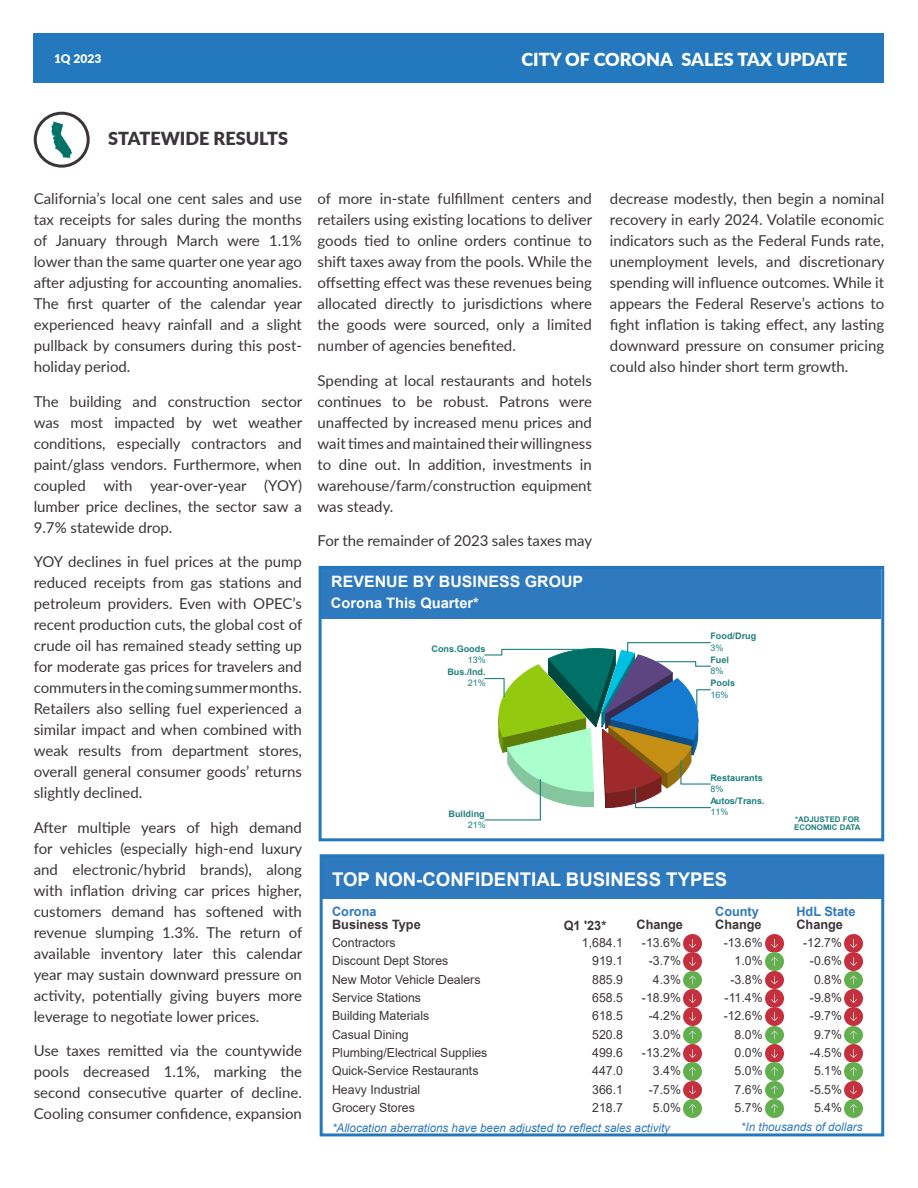
<style>
.page{position:relative;width:918px;height:1188px;background:#fff}
.page>*{position:absolute;margin:0;border:0;box-sizing:border-box;transform-origin:0 0}
.t1{font:700 18.9px "Arial";color:#fff}
.t2{font:900 18px "Lato";color:#fff}
.Story_Heading{font:900 18px "Lato";color:#3b343a}
.t3{font:700 15.75px "Arial";color:#fff}
.t4{font:15px/21px "Lato";color:#3b343a;text-align:justify}
.t5{font:700 14.4px "Arial";color:#fff}
.t6{font:700 12.9px/13.8px "Arial";color:#3c353a}
.t7{font:700 12.9px "Arial";color:#2f79bd}
.t8{font:12.45px "Arial";color:#3c353a}
.t9{font:900 12px "Lato";color:#fff}
.t10{font:italic 11.85px "Arial";color:#2f79bd}
.t11{font:700 9px "Arial";color:#208080}
.t12{font:9px "Arial";color:#208080}
.t13{font:700 7.8px/7.8px "Arial";color:#208080}
.s1{color:#2f79bd}
</style>
<div class="page">
<div style="left:322px;top:857px;width:561px;height:42px;background:#2f79be"></div>
<img style="left:683px;top:935px;width:19px;height:182px">
<img style="left:766px;top:935px;width:18px;height:182px">
<img style="left:844px;top:935px;width:18px;height:182px">
<div style="left:322px;top:568px;width:559px;height:51px;background:#2f79be"></div>
<svg style="left:484px;top:642px;width:227px;height:179px"></svg>
<div style="left:319px;top:566px;width:565px;height:275px;border:3px solid #2479be"></div>
<div style="left:34px;top:34px;width:850px;height:49px;background:#2479be"></div>
<div style="left:320px;top:854px;width:564px;height:282px;border:3px solid #2479be"></div>
<div style="left:34px;top:112px;width:56px;height:56px;border:3px solid #3b343a;border-radius:50%"></div>
<svg style="left:51px;top:121px;width:21px;height:37px"></svg>
<p class="t9" style="left:54px;top:50px;width:49px">1Q 2023</p>
<p class="t2" style="left:521px;top:46px;width:153px">CITY OF CORONA</p>
<p class="t2" style="left:682px;top:46px;width:167px">SALES TAX UPDATE</p>
<p class="Story_Heading" style="left:108px;top:125px;width:181px">STATEWIDE RESULTS</p>
<p class="t4" style="left:34px;top:188px;width:270px">California’s local one cent sales and use tax receipts for sales during the months of January through March were 1.1% lower than the same quarter one year ago after adjusting for accounting anomalies.<br>The first quarter of the calendar year experienced heavy rainfall and a slight pullback by consumers during this post&shy;holiday period.</p>
<p class="t4" style="left:34px;top:390px;width:270px">The building and construction sector was most impacted by wet weather conditions, especially contractors and paint/glass vendors. Furthermore, when coupled with year-over-year (YOY) lumber price declines, the sector saw a 9.7% statewide drop.</p>
<p class="t4" style="left:34px;top:551px;width:270px">YOY declines in fuel prices at the pump reduced receipts from gas stations and petroleum providers. Even with OPEC’s recent production cuts, the global cost of crude oil has remained steady setting up for moderate gas prices for travelers and commuters in the coming summer months.<br>Retailers also selling fuel experienced a similar impact and when combined with weak results from department stores, overall general consumer goods’ returns slightly declined.</p>
<p class="t4" style="left:34px;top:816px;width:270px">After multiple years of high demand for vehicles (especially high-end luxury and electronic/hybrid brands), along with inflation driving car prices higher, customers demand has softened with revenue slumping 1.3%. The return of available inventory later this calendar year may sustain downward pressure on activity, potentially giving buyers more leverage to negotiate lower prices.</p>
<p class="t4" style="left:34px;top:1040px;width:270px">Use taxes remitted via the countywide pools decreased 1.1%, marking the second consecutive quarter of decline.<br>Cooling consumer confidence, expansion</p>
<p class="t4" style="left:318px;top:188px;width:276px">of more in-state fulfillment centers and retailers using existing locations to deliver goods tied to online orders continue to shift taxes away from the pools. While the offsetting effect was these revenues being allocated directly to jurisdictions where the goods were sourced, only a limited number of agencies benefited.</p>
<p class="t4" style="left:318px;top:369px;width:276px">Spending at local restaurants and hotels continues to be robust. Patrons were unaffected by increased menu prices and wait times and maintained their willingness to dine out. In addition, investments in warehouse/farm/construction equipment was steady.</p>
<p class="t4" style="left:318px;top:530px;width:276px">For the remainder of 2023 sales taxes may</p>
<p class="t3" style="left:331px;top:570px;width:253px">REVENUE BY BUSINESS GROUP</p>
<p class="t5" style="left:331px;top:593px;width:150px">Corona This Quarter*</p>
<p class="t11" style="left:432px;top:642px;width:55px">Cons.Goods</p>
<p class="t12" style="left:468px;top:653px;width:20px">13%</p>
<p class="t11" style="left:447px;top:666px;width:40px">Bus./Ind.</p>
<p class="t12" style="left:468px;top:677px;width:20px">21%</p>
<p class="t4" style="left:610px;top:188px;width:276px">decrease modestly, then begin a nominal recovery in early 2024. Volatile economic indicators such as the Federal Funds rate, unemployment levels, and discretionary spending will influence outcomes. While it appears the Federal Reserve’s actions to fight inflation is taking effect, any lasting downward pressure on consumer pricing could also hinder short term growth.</p>
<p class="t11" style="left:710px;top:630px;width:47px">Food/Drug</p>
<p class="t12" style="left:710px;top:665px;width:15px">8%</p>
<p class="t12" style="left:710px;top:641px;width:15px">3%</p>
<p class="t11" style="left:710px;top:653px;width:20px">Fuel</p>
<p class="t12" style="left:710px;top:688px;width:20px">16%</p>
<p class="t11" style="left:710px;top:677px;width:26px">Pools</p>
<p class="t11" style="left:449px;top:807px;width:38px">Building</p>
<p class="t12" style="left:468px;top:818px;width:20px">21%</p>
<p class="t11" style="left:710px;top:771px;width:54px">Restaurants</p>
<p class="t12" style="left:710px;top:806px;width:20px">11%</p>
<p class="t12" style="left:710px;top:783px;width:15px">8%</p>
<p class="t11" style="left:710px;top:795px;width:56px">Autos/Trans.</p>
<p class="t13" style="left:794px;top:816px;width:68px">*ADJUSTED FOR<br>ECONOMIC DATA</p>
<p class="t1" style="left:332px;top:866px;width:397px">TOP NON-CONFIDENTIAL BUSINESS TYPES</p>
<p class="t6" style="left:564px;top:918px;width:44px">Q1 '23*</p>
<p class="t6" style="left:332px;top:904px;width:90px"><span class="s1">Corona<br></span>Business Type</p>
<p class="t7" style="left:715px;top:902px;width:45px">County</p>
<p class="t7" style="left:796px;top:902px;width:61px">HdL State</p>
<p class="t6" style="left:637px;top:918px;width:48px">Change</p>
<p class="t6" style="left:715px;top:918px;width:48px">Change</p>
<p class="t6" style="left:796px;top:918px;width:48px">Change</p>
<p class="t8" style="left:332px;top:934px;width:65px">Contractors</p>
<p class="t8" style="left:582px;top:934px;width:43px">1,684.1</p>
<p class="t8" style="left:642px;top:934px;width:41px">-13.6%</p>
<p class="t8" style="left:724px;top:934px;width:41px">-13.6%</p>
<p class="t8" style="left:803px;top:934px;width:41px">-12.7%</p>
<p class="t8" style="left:332px;top:952px;width:118px">Discount Dept Stores</p>
<p class="t8" style="left:592px;top:952px;width:32px">919.1</p>
<p class="t8" style="left:649px;top:952px;width:34px">-3.7%</p>
<p class="t8" style="left:735px;top:952px;width:30px">1.0%</p>
<p class="t8" style="left:810px;top:952px;width:34px">-0.6%</p>
<p class="t8" style="left:332px;top:971px;width:150px">New Motor Vehicle Dealers</p>
<p class="t8" style="left:592px;top:971px;width:32px">885.9</p>
<p class="t8" style="left:653px;top:971px;width:30px">4.3%</p>
<p class="t8" style="left:731px;top:971px;width:34px">-3.8%</p>
<p class="t8" style="left:814px;top:971px;width:30px">0.8%</p>
<p class="t8" style="left:332px;top:989px;width:90px">Service Stations</p>
<p class="t8" style="left:592px;top:989px;width:32px">658.5</p>
<p class="t8" style="left:642px;top:989px;width:41px">-18.9%</p>
<p class="t8" style="left:725px;top:989px;width:40px">-11.4%</p>
<p class="t8" style="left:810px;top:989px;width:34px">-9.8%</p>
<p class="t8" style="left:332px;top:1007px;width:99px">Building Materials</p>
<p class="t8" style="left:592px;top:1007px;width:32px">618.5</p>
<p class="t8" style="left:649px;top:1007px;width:34px">-4.2%</p>
<p class="t8" style="left:724px;top:1007px;width:41px">-12.6%</p>
<p class="t8" style="left:810px;top:1007px;width:34px">-9.7%</p>
<p class="t8" style="left:332px;top:1026px;width:78px">Casual Dining</p>
<p class="t8" style="left:592px;top:1026px;width:32px">520.8</p>
<p class="t8" style="left:653px;top:1026px;width:30px">3.0%</p>
<p class="t8" style="left:735px;top:1026px;width:30px">8.0%</p>
<p class="t8" style="left:814px;top:1026px;width:30px">9.7%</p>
<p class="t8" style="left:332px;top:1044px;width:157px">Plumbing/Electrical Supplies</p>
<p class="t8" style="left:592px;top:1044px;width:32px">499.6</p>
<p class="t8" style="left:642px;top:1044px;width:41px">-13.2%</p>
<p class="t8" style="left:735px;top:1044px;width:30px">0.0%</p>
<p class="t8" style="left:810px;top:1044px;width:34px">-4.5%</p>
<p class="t8" style="left:332px;top:1062px;width:148px">Quick-Service Restaurants</p>
<p class="t8" style="left:592px;top:1062px;width:32px">447.0</p>
<p class="t8" style="left:653px;top:1062px;width:30px">3.4%</p>
<p class="t8" style="left:735px;top:1062px;width:30px">5.0%</p>
<p class="t8" style="left:814px;top:1062px;width:30px">5.1%</p>
<p class="t8" style="left:332px;top:1081px;width:90px">Heavy Industrial</p>
<p class="t8" style="left:592px;top:1081px;width:32px">366.1</p>
<p class="t8" style="left:649px;top:1081px;width:34px">-7.5%</p>
<p class="t8" style="left:735px;top:1081px;width:30px">7.6%</p>
<p class="t8" style="left:810px;top:1081px;width:34px">-5.5%</p>
<p class="t8" style="left:332px;top:1099px;width:84px">Grocery Stores</p>
<p class="t8" style="left:592px;top:1099px;width:32px">218.7</p>
<p class="t8" style="left:653px;top:1099px;width:30px">5.0%</p>
<p class="t8" style="left:735px;top:1099px;width:30px">5.7%</p>
<p class="t8" style="left:814px;top:1099px;width:30px">5.4%</p>
<p class="t10" style="left:332px;top:1121px;width:340px">*Allocation aberrations have been adjusted to reflect sales activity</p>
<p class="t10" style="left:741px;top:1120px;width:123px">*In thousands of dollars</p>
</div>
